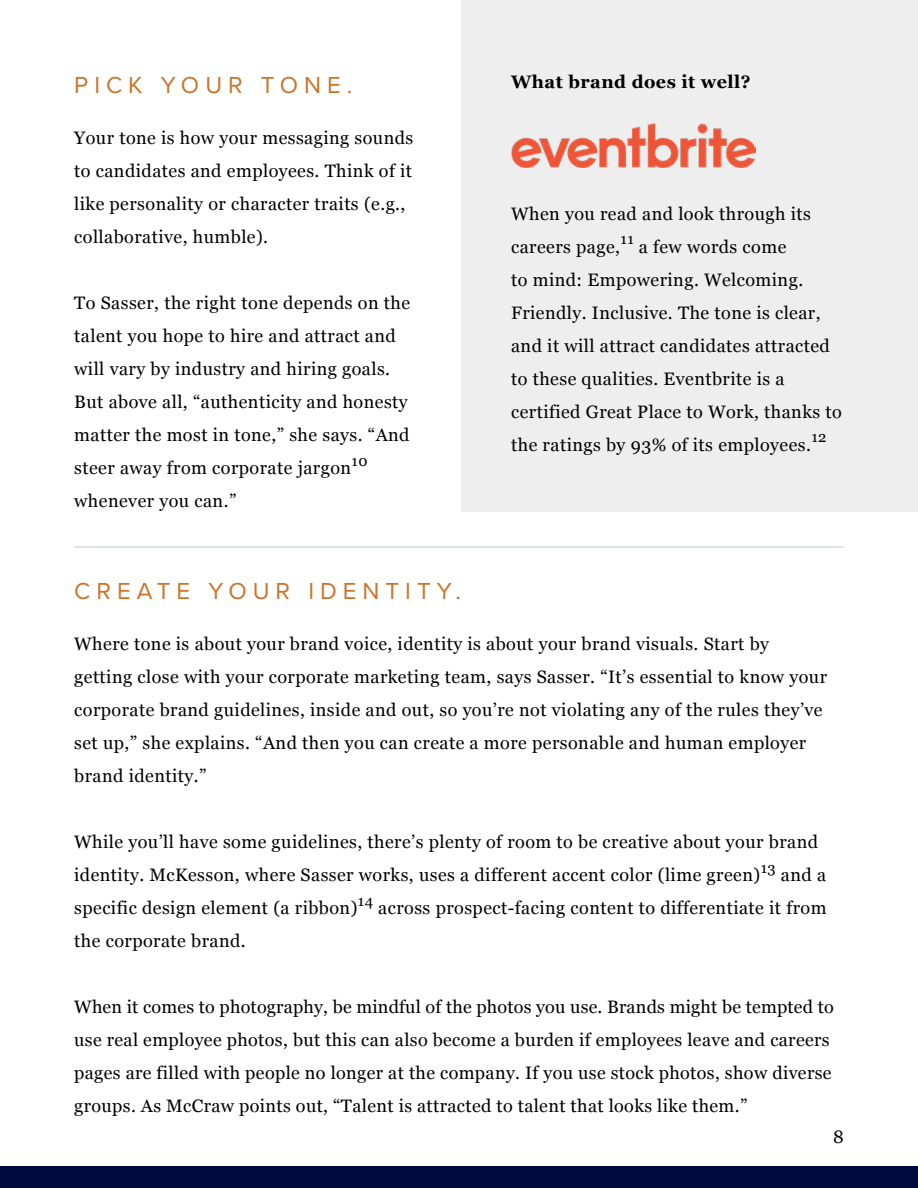
<style>
.page{position:relative;width:918px;height:1188px;background:#fff}
.page>*{position:absolute;margin:0;border:0;box-sizing:border-box;transform-origin:0 0}
.t1{font:24px "Proxima Nova";letter-spacing:.25em;color:#cb7329}
.t2{font:18px/33px "Georgia";letter-spacing:.025em;color:#000}
.t3{font:700 18px "Georgia";letter-spacing:.025em;color:#000}
.t4{font:14.85px "Georgia";letter-spacing:.025em;color:#000}
</style>
<div class="page">
<div style="left:0;top:1167px;width:918px;height:21px;background:#00093e"></div>
<div style="left:461px;top:0;width:457px;height:512px;background:#eee"></div>
<img style="left:511px;top:124px;width:245px;height:44px">
<hr style="left:74px;top:546px;width:770px;height:2px;background:#1b3b68">
<h1 class="t1" style="left:74px;top:67px;width:280px">PICK YOUR TONE.</h1>
<p class="t2" style="left:74px;top:121px;width:341px">Your tone is how your messaging sounds to candidates and employees. Think of it like personality or character traits (e.g., collaborative, humble).</p>
<p class="t2" style="left:74px;top:286px;width:338px">To Sasser, the right tone depends on the talent you hope to hire and attract and will vary by industry and hiring goals.<br>But above all, “authenticity and honesty matter the most in tone,” she says. “And steer away from corporate jargon</p>
<p class="t4" style="left:352px;top:450px;width:17px">10</p>
<p class="t2" style="left:74px;top:484px;width:164px">whenever you can.”</p>
<p class="t3" style="left:511px;top:68px;width:241px">What brand does it well?</p>
<p class="t2" style="left:511px;top:196px;width:301px">When you read and look through its careers page,</p>
<p class="t4" style="left:621px;top:228px;width:15px">11</p>
<p class="t2" style="left:511px;top:229px;width:332px;text-indent:128px">a few words come<br>to mind: Empowering. Welcoming.<br>Friendly. Inclusive. The tone is clear, and it will attract candidates attracted to these qualities. Eventbrite is a certified Great Place to Work, thanks to the ratings by 93% of its employees.</p>
<p class="t4" style="left:811px;top:426px;width:17px">12</p>
<h1 class="t1" style="left:74px;top:573px;width:388px">CREATE YOUR IDENTITY.</h1>
<p class="t2" style="left:74px;top:627px;width:754px">Where tone is about your brand voice, identity is about your brand visuals. Start by getting close with your corporate marketing team, says Sasser. “It’s essential to know your corporate brand guidelines, inside and out, so you’re not violating any of the rules they’ve set up,” she explains. “And then you can create a more personable and human employer brand identity.”</p>
<p class="t2" style="left:74px;top:825px;width:745px">While you’ll have some guidelines, there’s plenty of room to be creative about your brand identity. McKesson, where Sasser works, uses a different accent color (lime green)</p>
<p class="t4" style="left:761px;top:857px;width:16px">13</p>
<p class="t2" style="left:781px;top:858px;width:47px">and a</p>
<p class="t2" style="left:74px;top:891px;width:285px">specific design element (a ribbon)</p>
<p class="t4" style="left:358px;top:890px;width:17px">14</p>
<p class="t2" style="left:378px;top:891px;width:450px">across prospect-facing content to differentiate it from</p>
<p class="t2" style="left:74px;top:924px;width:173px">the corporate brand.</p>
<p class="t2" style="left:74px;top:990px;width:761px">When it comes to photography, be mindful of the photos you use. Brands might be tempted to use real employee photos, but this can also become a burden if employees leave and careers pages are filled with people no longer at the company. If you use stock photos, show diverse groups. As McCraw points out, “Talent is attracted to talent that looks like them.”</p>
<p class="t2" style="left:833px;top:1120px;width:12px">8</p>
</div>
